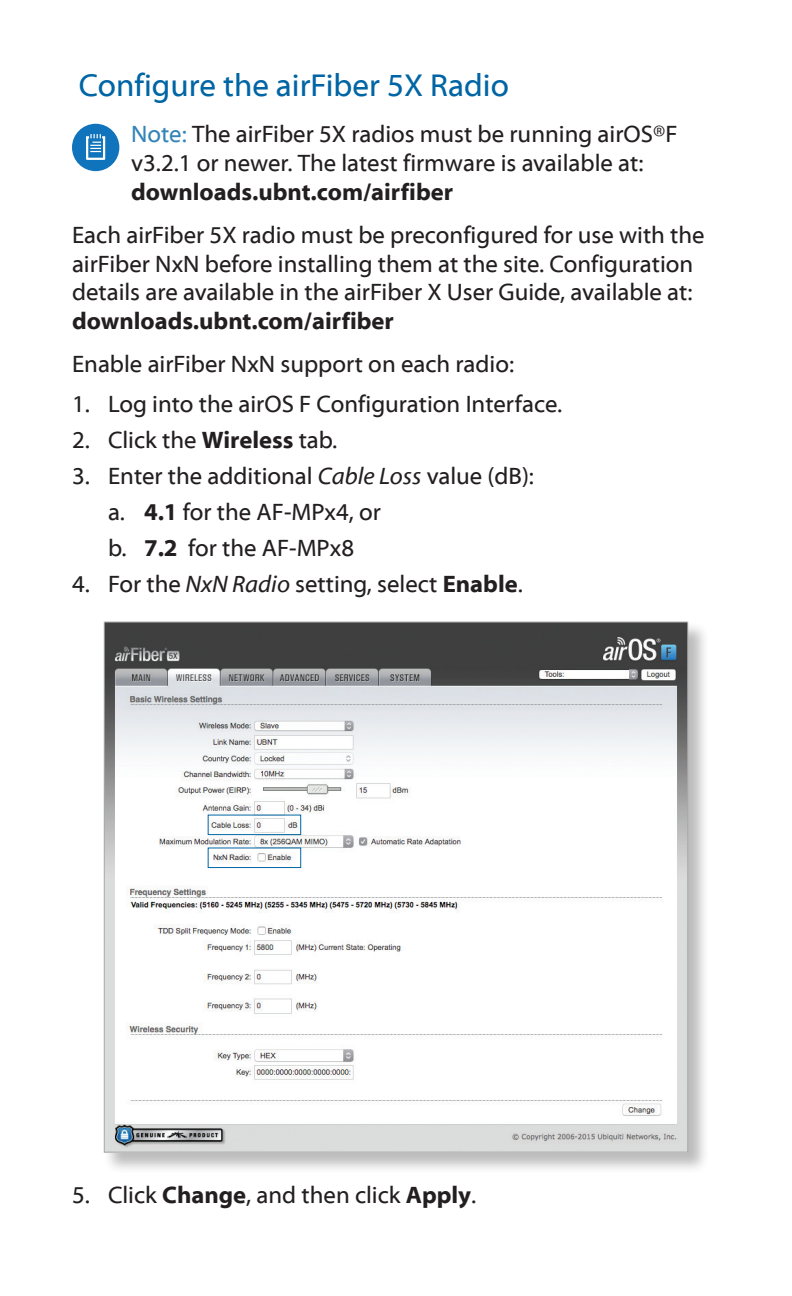
<style>
.page{position:relative;width:792px;height:1296px;background:#fff}
.page>*{position:absolute;margin:0;border:0;box-sizing:border-box;transform-origin:0 0}
.Heading_1{font:32px "Myriad Web Pro";color:#0065a4}
.Body{font:24px/28.8px "Myriad Web Pro";color:#231f20}
.Note{font:24px/28.8px "Myriad Web Pro";color:#231f20}
.s1{color:#3484ba}
.s2{font-weight:700}
.s3{font-style:italic}
</style>
<div class="page">
<svg style="left:72px;top:124px;width:47px;height:47px"></svg>
<div style="left:103px;top:621px;width:606px;height:553px;background:#231f20;opacity:.3"></div>
<img style="left:106px;top:624px;width:580px;height:527px">
<div style="left:208px;top:815px;width:93px;height:20px;border:1px solid #0065a4"></div>
<div style="left:208px;top:848px;width:93px;height:20px;border:1px solid #0065a4"></div>
<p class="Heading_1" style="left:79px;top:68px;width:431px">Configure the airFiber 5X Radio</p>
<p class="Note" style="left:131px;top:120px;width:548px"><span class="s1">Note:</span> The airFiber 5X radios must be running airOS®F v3.2.1 or newer. The latest firmware is available at: <span class="s2">downloads.ubnt.com/airfiber</span></p>
<p class="Body" style="left:72px;top:221px;width:634px">Each airFiber 5X radio must be preconfigured for use with the airFiber NxN before installing them at the site. Configuration details are available in the airFiber X User Guide, available at: <span class="s2">downloads.ubnt.com/airfiber</span></p>
<p class="Body" style="left:72px;top:351px;width:444px">Enable airFiber NxN support on each radio:</p>
<p class="Body" style="left:72px;top:390px;width:492px">1. Log into the airOS F Configuration Interface.</p>
<p class="Body" style="left:72px;top:426px;width:267px">2. Click the <span class="s2">Wireless</span> tab.</p>
<p class="Body" style="left:72px;top:462px;width:464px">3. Enter the additional <span class="s3">Cable Loss</span> value (dB):</p>
<p class="Body" style="left:108px;top:498px;width:275px">a. <span class="s2">4.1</span> for the AF-MPx4, or</p>
<p class="Body" style="left:108px;top:534px;width:248px">b. <span class="s2">7.2</span> for the AF-MPx8</p>
<p class="Body" style="left:72px;top:570px;width:452px">4. For the <span class="s3">NxN Radio</span> setting, select <span class="s2">Enable</span>.</p>
<p class="Body" style="left:72px;top:1181px;width:406px">5. Click <span class="s2">Change</span>, and then click <span class="s2">Apply</span>.</p>
</div>
